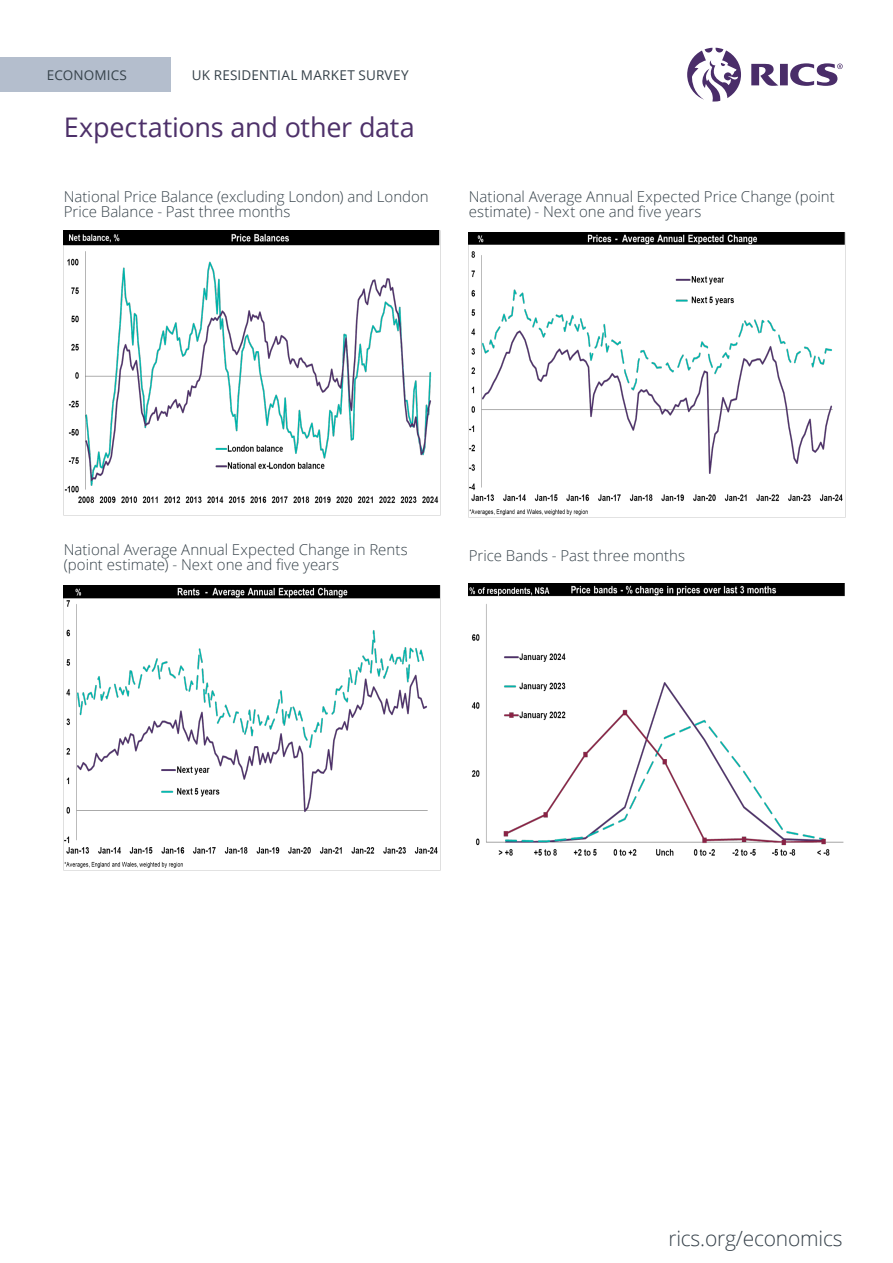
<style>
.page{position:relative;width:893px;height:1263px;background:#fff}
.page>*{position:absolute;margin:0;border:0;box-sizing:border-box;transform-origin:0 0}
.t1{font:27px "Open Sans";letter-spacing:-.005em;color:#4d3069}
.t2{font:300 21px "Open Sans";letter-spacing:-.01em;color:#36414a}
.Chart_description_text{font:300 15px/15px "Open Sans";color:#36424a}
.t3{font:13.5px "Open Sans";letter-spacing:.02em;color:#36424a}
</style>
<div class="page">
<div style="left:0;top:58px;width:171px;height:34px;background:#b4becd"></div>
<svg style="left:687px;top:48px;width:156px;height:54px"></svg>
<img style="left:64px;top:230px;width:376px;height:273px">
<img style="left:469px;top:232px;width:376px;height:284px">
<img style="left:64px;top:585px;width:376px;height:283px">
<img style="left:469px;top:584px;width:376px;height:272px">
<p class="t3" style="left:47px;top:66px;width:82px">ECONOMICS</p>
<p class="t3" style="left:192px;top:66px;width:218px">UK RESIDENTIAL MARKET SURVEY</p>
<p class="t1" style="left:64px;top:108px;width:352px">Expectations and other data</p>
<p class="Chart_description_text" style="left:64px;top:189px;width:367px">National Price Balance (excluding London) and London<br>Price Balance - Past three months</p>
<p class="Chart_description_text" style="left:469px;top:189px;width:367px">National Average Annual Expected Price Change (point estimate) - Next one and five years</p>
<p class="Chart_description_text" style="left:64px;top:542px;width:346px">National Average Annual Expected Change in Rents (point estimate) - Next one and five years</p>
<p class="Chart_description_text" style="left:469px;top:548px;width:218px">Price Bands - Past three months</p>
<h2 class="t2" style="left:668px;top:1223px;width:176px">rics.org/economics</h2>
</div>
